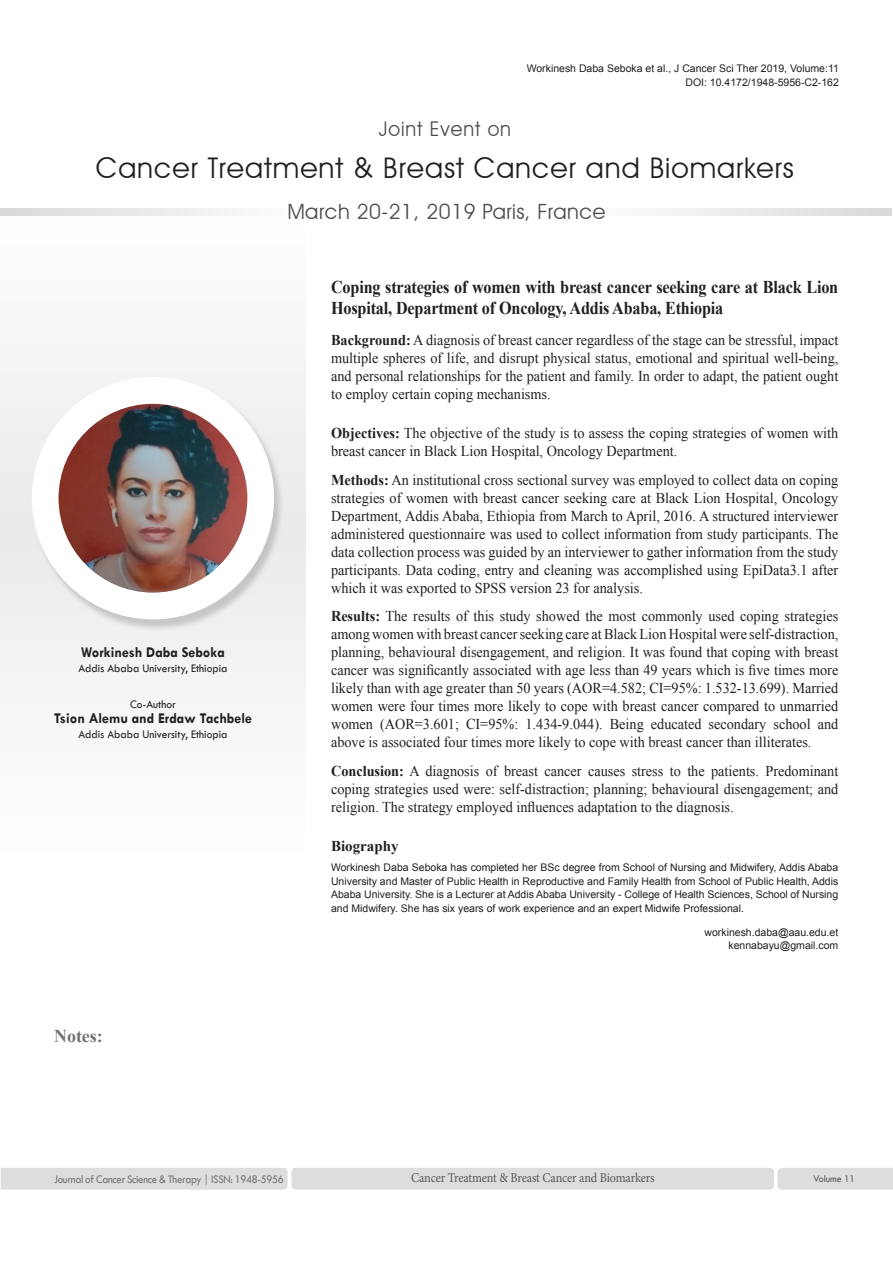
<style>
.page{position:relative;width:893px;height:1263px;background:#fff}
.page>*{position:absolute;margin:0;border:0;box-sizing:border-box;transform-origin:0 0}
.t1{font:28.5px "Avant Garde IT Cby BT";letter-spacing:.035em;color:#231f20}
.t2{font:21px "Avant Garde IT Cby BT";letter-spacing:.025em;color:#4b4c4d}
.t3{font:20.25px "Avant Garde IT Cby BT";letter-spacing:.05em;color:#4b4c4d;scale:.95 1}
.t4{font:700 18px/21px "Times New Roman";letter-spacing:-.01em;color:#231f20;scale:.9 1}
.t5{font:700 18px "Times New Roman";color:#717275}
.Bio_Heading{font:15px/18px "Times New Roman";color:#231f20;text-align:justify;scale:.95 1}
.Name{font:700 15px "Tw Cen";color:#231f20;scale:.95 1}
.Bio_Heading-2{font:700 15px "Times New Roman";color:#231f20}
.t6{font:13.5px "Minion Pro";letter-spacing:-.015em;color:#57585a;scale:.9 1}
.Name-2{font:12px "Tw Cen";color:#231f20;scale:.95 1}
.t7{font:12px "Tw Cen";letter-spacing:-.025em;color:#717275;scale:.9 1}
.Biography{font:10.5px/13.5px "Arial";color:#231f20;text-align:justify}
.t8{font:10.5px "Tw Cen";letter-spacing:-.01em;color:#57585a;scale:.95 1}
.s1{font-weight:700}
</style>
<div class="page">
<svg style="left:0;top:208px;width:891px;height:8px"></svg>
<div style="left:0;top:535px;width:306px;height:316px;background:#f7f7f8"></div>
<div style="left:0;top:219px;width:306px;height:316px;background:#f7f8f8"></div>
<div style="left:1px;top:1168px;width:287px;height:21px;background:#dcdddf"></div>
<div style="left:291px;top:1168px;width:483px;height:21px;background:#dcdddf;border-radius:4px"></div>
<div style="left:777px;top:1168px;width:116px;height:21px;background:#dcdddf"></div>
<div style="left:31px;top:379px;width:253px;height:253px;background:#231f20;opacity:.2"></div>
<div style="left:32px;top:377px;width:242px;height:242px;background:#fff;border-radius:50%"></div>
<img style="left:59px;top:404px;width:188px;height:189px;border-radius:94px">
<p class="Biography" style="left:527px;top:61px;width:314px">Workinesh Daba Seboka et al., J Cancer Sci Ther 2019, Volume:11</p>
<p class="Biography" style="left:685px;top:76px;width:155px">DOI: 10.4172/1948-5956-C2-162</p>
<h3 class="t3" style="left:379px;top:116px;width:141px">Joint Event on</h3>
<h1 class="t1" style="left:96px;top:151px;width:700px">Cancer Treatment &amp; Breast Cancer and Biomarkers</h1>
<p class="Name" style="left:81px;top:643px;width:153px">Workinesh Daba Seboka</p>
<p class="Name-2" style="left:78px;top:661px;width:158px">Addis Ababa University, Ethiopia</p>
<p class="Name-2" style="left:130px;top:697px;width:50px">Co-Author</p>
<p class="Name" style="left:54px;top:709px;width:210px">Tsion Alemu and Erdaw Tachbele</p>
<p class="Name-2" style="left:78px;top:727px;width:158px">Addis Ababa University, Ethiopia</p>
<p class="t5" style="left:54px;top:1024px;width:50px">Notes:</p>
<h2 class="t2" style="left:287px;top:199px;width:320px">March 20-21, 2019 Paris, France</h2>
<p class="t4" style="left:331px;top:276px;width:565px">Coping strategies of women with breast cancer seeking care at Black Lion<br>Hospital, Department of Oncology, Addis Ababa, Ethiopia</p>
<p class="Bio_Heading" style="left:331px;top:330px;width:535px"><span class="s1">Background:</span> A diagnosis of breast cancer regardless of the stage can be stressful, impact multiple spheres of life, and disrupt physical status, emotional and spiritual well-being, and personal relationships for the patient and family. In order to adapt, the patient ought to employ certain coping mechanisms.</p>
<p class="Bio_Heading" style="left:331px;top:424px;width:535px"><span class="s1">Objectives:</span> The objective of the study is to assess the coping strategies of women with breast cancer in Black Lion Hospital, Oncology Department.</p>
<p class="Bio_Heading" style="left:331px;top:470px;width:535px"><span class="s1">Methods:</span> An institutional cross sectional survey was employed to collect data on coping strategies of women with breast cancer seeking care at Black Lion Hospital, Oncology Department, Addis Ababa, Ethiopia from March to April, 2016. A structured interviewer administered questionnaire was used to collect information from study participants. The data collection process was guided by an interviewer to gather information from the study participants. Data coding, entry and cleaning was accomplished using EpiData3.1 after which it was exported to SPSS version 23 for analysis.</p>
<p class="Bio_Heading" style="left:331px;top:607px;width:536px"><span class="s1">Results:</span> The results of this study showed the most commonly used coping strategies among women with breast cancer seeking care at Black Lion Hospital were self-distraction, planning, behavioural disengagement, and religion. It was found that coping with breast cancer was significantly associated with age less than 49 years which is five times more likely than with age greater than 50 years (AOR=4.582; CI=95%: 1.532-13.699). Married women were four times more likely to cope with breast cancer compared to unmarried women (AOR=3.601; CI=95%: 1.434-9.044). Being educated secondary school and above is associated four times more likely to cope with breast cancer than illiterates.</p>
<p class="Bio_Heading" style="left:331px;top:762px;width:535px"><span class="s1">Conclusion:</span> A diagnosis of breast cancer causes stress to the patients. Predominant coping strategies used were: self-distraction; planning; behavioural disengagement; and religion. The strategy employed influences adaptation to the diagnosis.</p>
<p class="Bio_Heading-2" style="left:331px;top:836px;width:69px">Biography</p>
<p class="Biography" style="left:331px;top:861px;width:509px">Workinesh Daba Seboka has completed her BSc degree from School of Nursing and Midwifery, Addis Ababa University and Master of Public Health in Reproductive and Family Health from School of Public Health, Addis Ababa University. She is a Lecturer at Addis Ababa University - College of Health Sciences, School of Nursing and Midwifery. She has six years of work experience and an expert Midwife Professional.</p>
<p class="Biography" style="left:704px;top:925px;width:135px">workinesh.daba@aau.edu.et</p>
<p class="Biography" style="left:728px;top:939px;width:111px">kennabayu@gmail.com</p>
<p class="t7" style="left:54px;top:1172px;width:257px">Journal of Cancer Science &amp; Therapy | ISSN: 1948-5956</p>
<p class="t6" style="left:411px;top:1169px;width:272px">Cancer Treatment &amp; Breast Cancer and Biomarkers</p>
<p class="t8" style="left:813px;top:1173px;width:45px">Volume 11</p>
</div>
